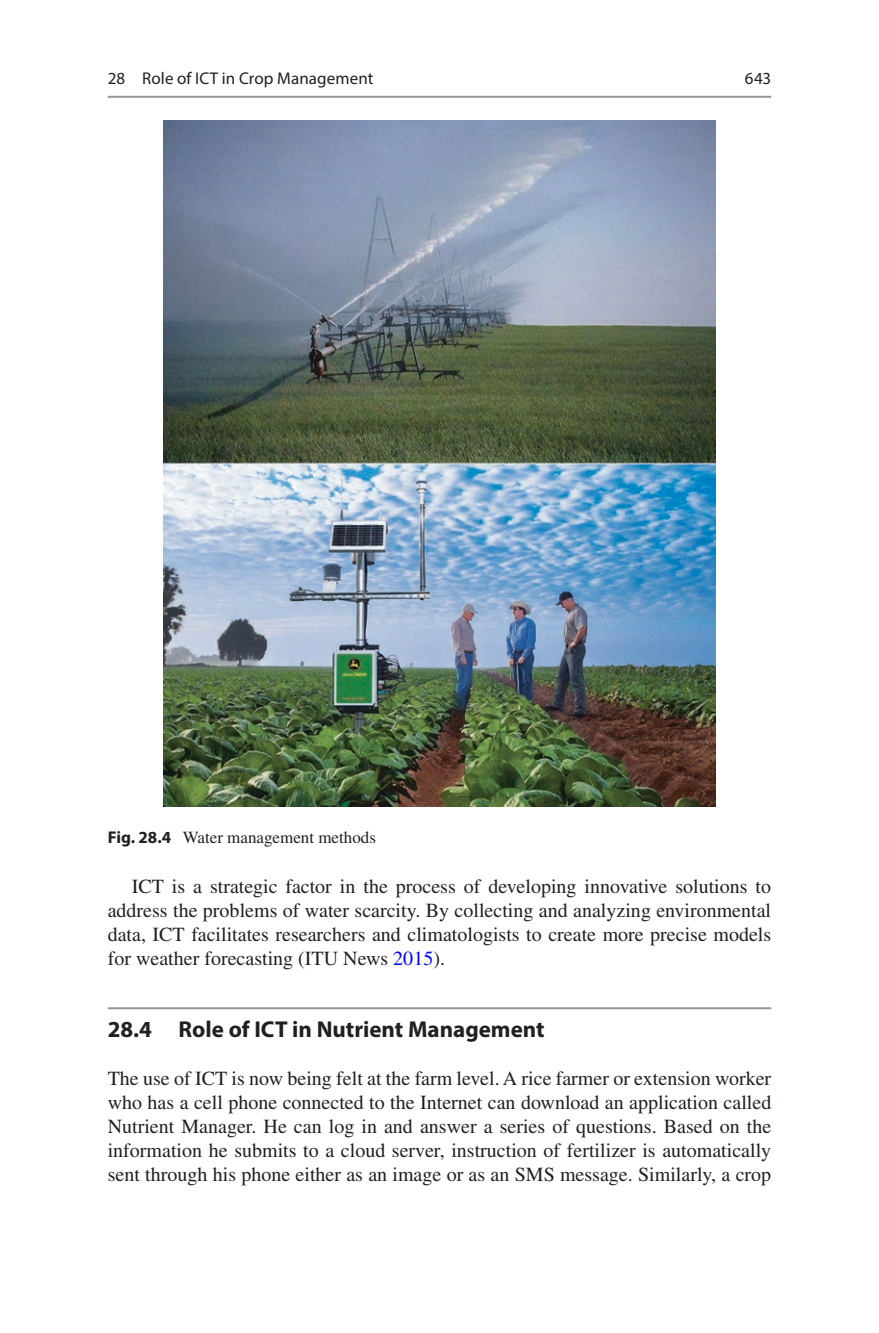
<style>
.page{position:relative;width:879px;height:1333px;background:#fff}
.page>*{position:absolute;margin:0;border:0;box-sizing:border-box;transform-origin:0 0}
.t1{font:700 23px "Mfrcdq Myriad Pro";color:#231f20}
.t2{font:20px/24px "Gxptpp Times LT Std";color:#231f20;text-align:justify}
.t3{font:17px "Frmxlr Myriad Pro";letter-spacing:.01em;color:#231f20}
.t4{font:17px "Gxptpp Times LT Std";color:#231f20}
.s1{font-family:"Mfrcdq Myriad Pro";font-weight:700}
.s2{color:#00f}
</style>
<div class="page">
<hr style="left:108px;top:1007px;width:663px;height:2px;background:#939598">
<img style="left:163px;top:121px;width:552px;height:685px">
<hr style="left:108px;top:96px;width:663px;height:2px;background:#939598">
<p class="t3" style="left:108px;top:68px;width:267px">28 Role of ICT in Crop Management</p>
<p class="t4" style="left:108px;top:827px;width:270px"><span class="s1">Fig. 28.4</span> Water management methods</p>
<p class="t3" style="left:745px;top:68px;width:28px">643</p>
<p class="t2" style="left:108px;top:873px;width:665px;text-indent:24px">ICT is a strategic factor in the process of developing innovative solutions to address the problems of water scarcity. By collecting and analyzing environmental data, ICT facilitates researchers and climatologists to create more precise models for weather forecasting (ITU News <span class="s2">2015</span>).</p>
<p class="t1" style="left:108px;top:1013px;width:438px">28.4 Role of ICT in Nutrient Management</p>
<p class="t2" style="left:108px;top:1065px;width:665px">The use of ICT is now being felt at the farm level. A rice farmer or extension worker who has a cell phone connected to the Internet can download an application called Nutrient Manager. He can log in and answer a series of questions. Based on the information he submits to a cloud server, instruction of fertilizer is automatically sent through his phone either as an image or as an SMS message. Similarly, a crop</p>
</div>
